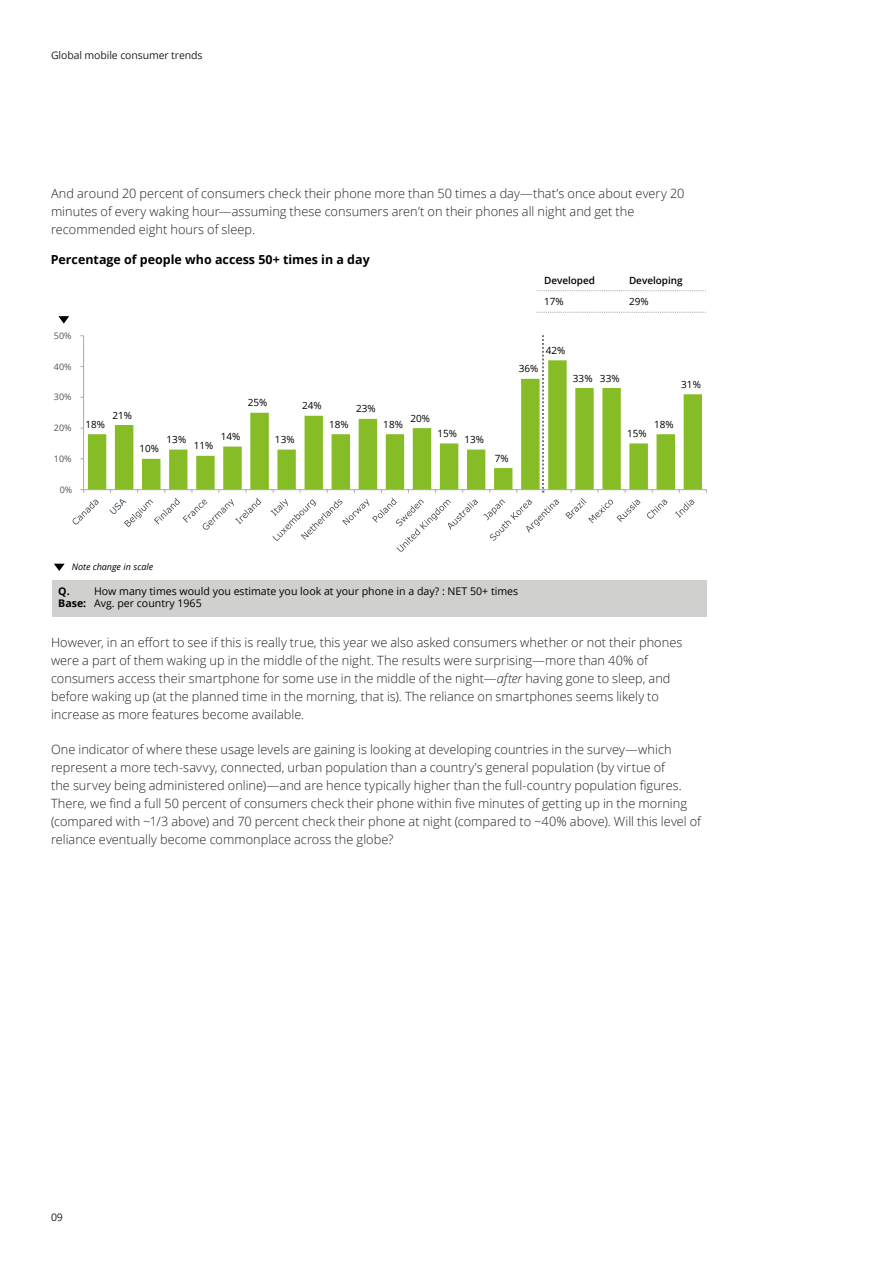
<style>
.page{position:relative;width:893px;height:1263px;background:#fff}
.page>*{position:absolute;margin:0;border:0;box-sizing:border-box;transform-origin:0 0}
.Body_copy__8_5_12pt{font:300 12.75px/18px "Open Sans";letter-spacing:.005em;color:#231f20}
.t1{font:700 12.45px "Open Sans";color:#000}
.t2{font:10.65px/12.8px "Open Sans";color:#000}
.t3{font:10.5px "Open Sans";letter-spacing:-.01em;color:#231f20}
.t4{font:9.9px "Open Sans";color:#000}
.t5{font:600 9.9px "Open Sans";color:#000}
.t6{font:9px "Open Sans";letter-spacing:.005em;color:#53565a}
.t7{font:italic 9px "Open Sans";color:#000}
.s1{font-weight:700}
.s2{font-style:italic}
</style>
<div class="page">
<svg style="left:88px;top:360px;width:614px;height:129px"></svg>
<hr style="left:83px;top:336px;width:1px;height:154px;background:#a7a8aa">
<hr style="left:84px;top:489px;width:622px;height:1px;background:#a7a8aa">
<svg style="left:73px;top:500px;width:26px;height:24px"></svg>
<svg style="left:109px;top:490px;width:152px;height:40px"></svg>
<svg style="left:565px;top:490px;width:76px;height:33px"></svg>
<svg style="left:647px;top:500px;width:21px;height:19px"></svg>
<svg style="left:675px;top:500px;width:20px;height:18px"></svg>
<div style="left:52px;top:580px;width:654px;height:36px;background:#d0d0ce"></div>
<svg style="left:537px;top:290px;width:169px;height:1px"></svg>
<svg style="left:537px;top:312px;width:169px;height:1px"></svg>
<svg style="left:270px;top:335px;width:289px;height:217px"></svg>
<svg style="left:54px;top:564px;width:11px;height:7px"></svg>
<svg style="left:58px;top:316px;width:11px;height:8px"></svg>
<p class="t3" style="left:51px;top:48px;width:153px">Global mobile consumer trends</p>
<p class="Body_copy__8_5_12pt" style="left:51px;top:184px;width:635px">And around 20 percent of consumers check their phone more than 50 times a day—that’s once about every 20 minutes of every waking hour—assuming these consumers aren’t on their phones all night and get the recommended eight hours of sleep.</p>
<p class="t1" style="left:51px;top:250px;width:320px">Percentage of people who access 50+ times in a day</p>
<p class="t6" style="left:54px;top:329px;width:19px">50%</p>
<p class="t6" style="left:54px;top:360px;width:19px">40%</p>
<p class="t6" style="left:54px;top:391px;width:19px">30%</p>
<p class="t6" style="left:54px;top:422px;width:19px">20%</p>
<p class="t6" style="left:54px;top:453px;width:19px">10%</p>
<p class="t6" style="left:60px;top:483px;width:14px">0%</p>
<p class="t4" style="left:85px;top:417px;width:21px">18%</p>
<p class="t4" style="left:112px;top:408px;width:21px">21%</p>
<p class="t4" style="left:140px;top:442px;width:21px">10%</p>
<p class="t4" style="left:167px;top:433px;width:21px">13%</p>
<p class="t4" style="left:194px;top:439px;width:21px">11%</p>
<p class="t4" style="left:248px;top:396px;width:21px">25%</p>
<p class="t4" style="left:302px;top:399px;width:21px">24%</p>
<p class="t4" style="left:221px;top:430px;width:21px">14%</p>
<p class="t4" style="left:275px;top:433px;width:21px">13%</p>
<p class="t4" style="left:329px;top:417px;width:21px">18%</p>
<p class="t4" style="left:356px;top:402px;width:21px">23%</p>
<p class="t4" style="left:383px;top:417px;width:21px">18%</p>
<p class="t4" style="left:410px;top:411px;width:21px">20%</p>
<p class="t4" style="left:437px;top:427px;width:21px">15%</p>
<p class="t4" style="left:465px;top:433px;width:21px">13%</p>
<p class="t5" style="left:544px;top:274px;width:53px">Developed</p>
<p class="t5" style="left:629px;top:274px;width:55px">Developing</p>
<p class="t4" style="left:544px;top:295px;width:21px">17%</p>
<p class="t4" style="left:629px;top:295px;width:21px">29%</p>
<p class="t4" style="left:519px;top:362px;width:21px">36%</p>
<p class="t4" style="left:546px;top:343px;width:21px">42%</p>
<p class="t4" style="left:573px;top:371px;width:48px">33% 33%</p>
<p class="t4" style="left:681px;top:377px;width:21px">31%</p>
<p class="t4" style="left:495px;top:451px;width:15px">7%</p>
<p class="t4" style="left:627px;top:427px;width:21px">15%</p>
<p class="t4" style="left:654px;top:417px;width:21px">18%</p>
<p class="t7" style="left:72px;top:561px;width:83px">Note change in scale</p>
<p class="t2" style="left:58px;top:584px;width:462px"><span class="s1">Q.</span> How many times would you estimate you look at your phone in a day? : NET 50+ times<br><span class="s1">Base:</span> Avg. per country 1965</p>
<p class="Body_copy__8_5_12pt" style="left:51px;top:633px;width:633px">However, in an effort to see if this is really true, this year we also asked consumers whether or not their phones were a part of them waking up in the middle of the night. The results were surprising—more than 40% of consumers access their smartphone for some use in the middle of the night—<span class="s2">after</span> having gone to sleep, and before waking up (at the planned time in the morning, that is). The reliance on smartphones seems likely to increase as more features become available.</p>
<p class="Body_copy__8_5_12pt" style="left:51px;top:740px;width:652px">One indicator of where these usage levels are gaining is looking at developing countries in the survey—which represent a more tech-savvy, connected, urban population than a country’s general population (by virtue of<br>the survey being administered online)—and are hence typically higher than the full-country population figures.<br>There, we find a full 50 percent of consumers check their phone within five minutes of getting up in the morning (compared with ~1/3 above) and 70 percent check their phone at night (compared to ~40% above). Will this level of reliance eventually become commonplace across the globe?</p>
<p class="t3" style="left:51px;top:1210px;width:13px">09</p>
</div>
